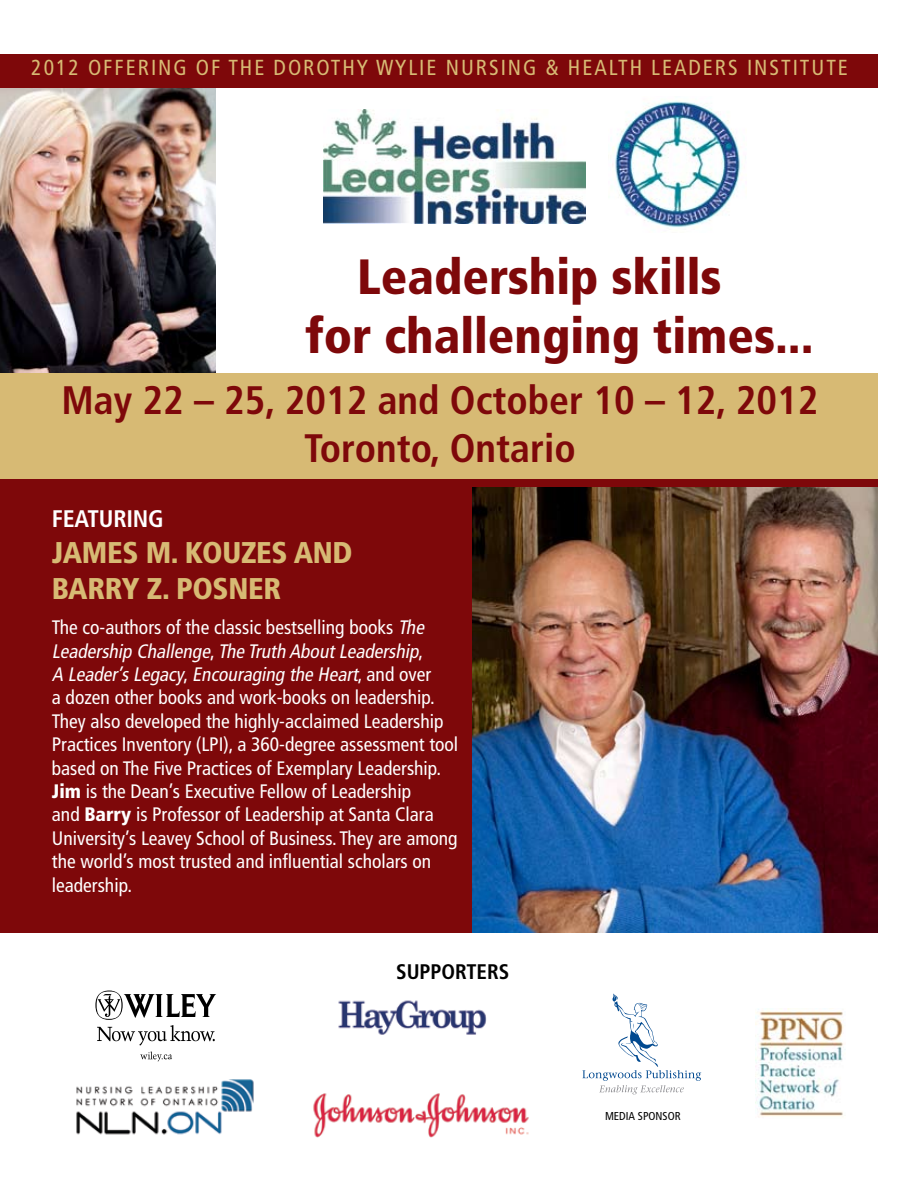
<style>
.page{position:relative;width:918px;height:1188px;background:#fff}
.page>*{position:absolute;margin:0;border:0;box-sizing:border-box;transform-origin:0 0}
.t1{font:900 condensed 49.5px/59.4px "Frutiger";color:#7e080a}
.t2{font:700 condensed 39.75px/47.7px "Frutiger";color:#7e080a;text-align:center}
.t3{font:900 condensed 30px/36px "Frutiger";letter-spacing:-.01em;color:#d7ba74}
.t4{font:700 condensed 24px "Frutiger";letter-spacing:-.01em;color:#fff}
.t5{font:condensed 21.75px "Frutiger";letter-spacing:.09em;color:#d7ba74}
.t6{font:700 condensed 21.15px "Frutiger";color:#000}
.t7{font:condensed 19.5px/23.4px "Frutiger";color:#fff}
.t8{font:condensed 11.4px "Frutiger";color:#000}
.s1{font-style:italic}
.s2{font-weight:900}
</style>
<div class="page">
<img style="left:0;top:88px;width:216px;height:285px">
<div style="left:0;top:386px;width:878px;height:546px;background:#7e080a"></div>
<div style="left:0;top:54px;width:878px;height:34px;background:#7e080a"></div>
<div style="left:0;top:373px;width:878px;height:105px;background:#d7ba74"></div>
<img style="left:472px;top:487px;width:406px;height:445px">
<img style="left:324px;top:109px;width:261px;height:114px">
<img style="left:612px;top:101px;width:130px;height:127px">
<svg style="left:95px;top:991px;width:121px;height:55px"></svg>
<svg style="left:140px;top:1052px;width:32px;height:9px"></svg>
<img style="left:338px;top:1000px;width:149px;height:35px">
<img style="left:313px;top:1093px;width:216px;height:45px">
<img style="left:755px;top:1008px;width:89px;height:109px">
<svg style="left:582px;top:994px;width:119px;height:100px"></svg>
<img style="left:76px;top:1079px;width:178px;height:56px">
<p class="t5" style="left:31px;top:55px;width:818px">2012 OFFERING OF THE DOROTHY WYLIE NURSING &amp; HEALTH LEADERS INSTITUTE</p>
<h1 class="t1" style="left:305px;top:247px;width:510px;text-indent:52px">Leadership skills<br>for challenging times...</h1>
<h2 class="t2" style="left:61px;top:376px;width:759px">May 22 – 25, 2012 and October 10 – 12, 2012<br>Toronto, Ontario</h2>
<p class="t4" style="left:52px;top:504px;width:113px">Featuring</p>
<h3 class="t3" style="left:52px;top:534px;width:302px">JAMES M. Kouzes and<br>Barry Z. Posner</h3>
<p class="t7" style="left:52px;top:616px;width:408px">The co-authors of the classic bestselling books <span class="s1">The Leadership Challenge</span>, <span class="s1">The Truth About Leadership</span>,<br><span class="s1">A Leader’s Legacy</span>, <span class="s1">Encouraging the Heart</span>, a n d o v e r<br>a dozen other books and work-books on leadership.<br>They also developed the highly-acclaimed Leadership Practices Inventory (LPI), a 360-degree assessment tool based on The Five Practices of Exemplary Leadership.<br><span class="s2">Jim</span> is the Dean’s Executive Fellow of Leadership<br>and <span class="s2">Barry</span> is Professor of Leadership at Santa Clara University’s Leavey School of Business. They are among the world’s most trusted and influential scholars on leadership.</p>
<p class="t6" style="left:396px;top:959px;width:102px">SUPPORTErs</p>
<p class="t8" style="left:605px;top:1110px;width:77px">MEDIA SPONSOR</p>
</div>
